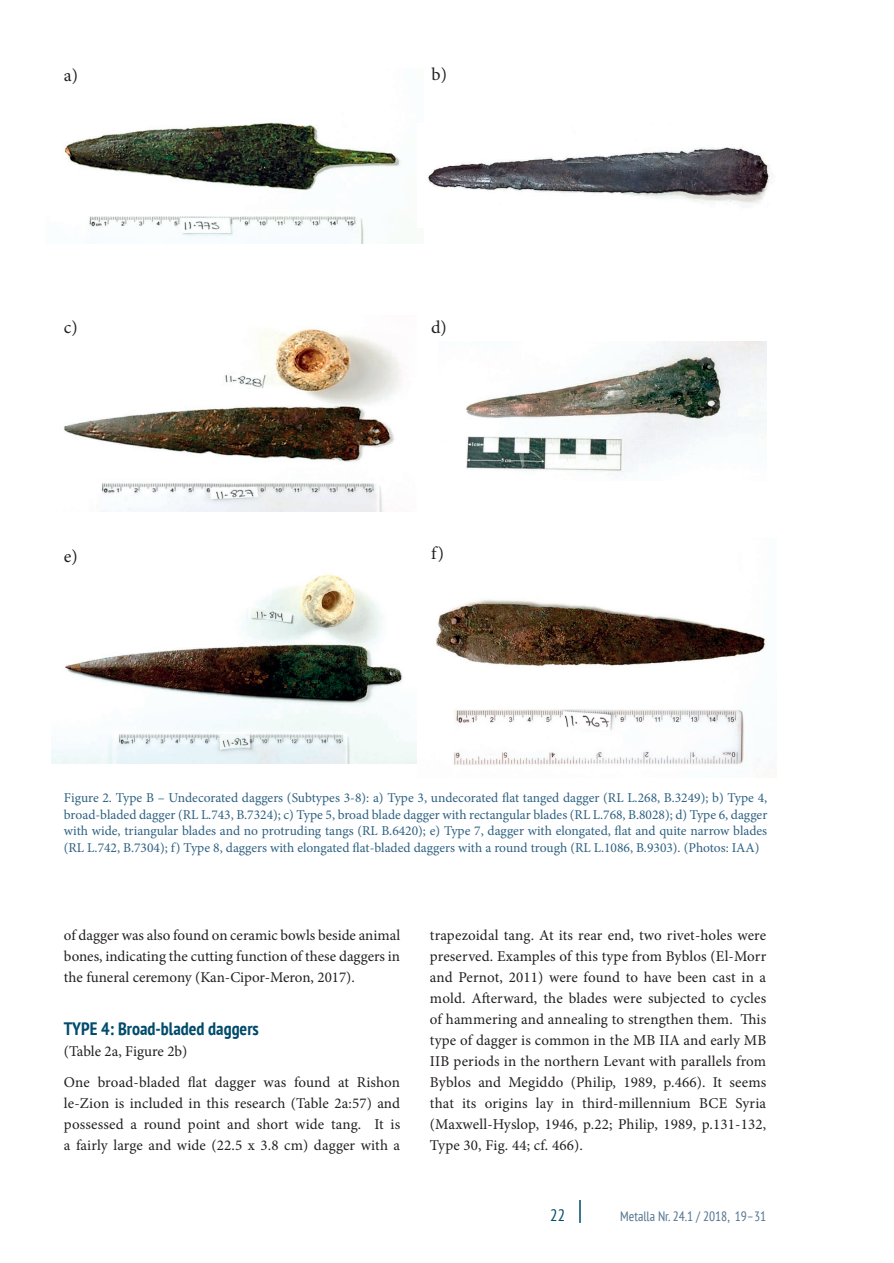
<style>
.page{position:relative;width:894px;height:1263px;background:#fff}
.page>*{position:absolute;margin:0;border:0;box-sizing:border-box;transform-origin:0 0}
.t1{font:700 condensed 18px "PT Sans";color:#014b6c}
.t2{font:18px "Minion Pro";color:#231f20}
.t3{font:condensed 16.5px "PT Sans";color:#014b6c}
.t4{font:15px/21px "Minion Pro";letter-spacing:.005em;color:#231f20;text-align:justify}
.t5{font:13.5px/16.5px "Minion Pro";color:#2e6181;text-align:justify}
.t6{font:condensed 13.5px "PT Sans";color:#537590}
</style>
<div class="page">
<svg style="left:579px;top:1200px;width:1px;height:23px"></svg>
<img style="left:64px;top:122px;width:337px;height:122px">
<img style="left:428px;top:147px;width:342px;height:57px">
<img style="left:64px;top:329px;width:339px;height:182px">
<img style="left:466px;top:341px;width:300px;height:131px">
<img style="left:51px;top:574px;width:366px;height:189px">
<img style="left:436px;top:600px;width:330px;height:165px">
<p class="t2" style="left:64px;top:63px;width:16px">a)</p>
<p class="t2" style="left:431px;top:62px;width:17px">b)</p>
<p class="t2" style="left:64px;top:315px;width:15px">c)</p>
<p class="t2" style="left:431px;top:315px;width:17px">d)</p>
<p class="t2" style="left:64px;top:544px;width:15px">e)</p>
<p class="t2" style="left:431px;top:541px;width:14px">f)</p>
<p class="t5" style="left:64px;top:789px;width:704px">Figure 2. Type B – Undecorated daggers (Subtypes 3-8): a) Type 3, undecorated flat tanged dagger (RL L.268, B.3249); b) Type 4, broad-bladed dagger (RL L.743, B.7324); c) Type 5, broad blade dagger with rectangular blades (RL L.768, B.8028); d) Type 6, dagger with wide, triangular blades and no protruding tangs (RL B.6420); e) Type 7, dagger with elongated, flat and quite narrow blades (RL L.742, B.7304); f) Type 8, daggers with elongated flat-bladed daggers with a round trough (RL L.1086, B.9303). (Photos: IAA)</p>
<p class="t4" style="left:64px;top:925px;width:337px">of dagger was also found on ceramic bowls beside animal bones, indicating the cutting function of these daggers in the funeral ceremony (Kan-Cipor-Meron, 2017).</p>
<p class="t1" style="left:64px;top:1016px;width:196px">TYPE 4: Broad-bladed daggers</p>
<p class="t4" style="left:64px;top:1035px;width:337px;line-height:31.5px">(Table 2a, Figure 2b)<br>One broad-bladed flat dagger was found at Rishon</p>
<p class="t4" style="left:64px;top:1093px;width:337px">le-Zion is included in this research (Table 2a:57) and possessed a round point and short wide tang. It is a fairly large and wide (22.5 x 3.8 cm) dagger with a</p>
<p class="t4" style="left:430px;top:925px;width:337px">trapezoidal tang. At its rear end, two rivet-holes were preserved. Examples of this type from Byblos (El-Morr and Pernot, 2011) were found to have been cast in a mold. Afterward, the blades were subjected to cycles of hammering and annealing to strengthen them. This type of dagger is common in the MB IIA and early MB IIB periods in the northern Levant with parallels from Byblos and Megiddo (Philip, 1989, p.466). It seems that its origins lay in third-millennium BCE Syria (Maxwell-Hyslop, 1946, p.22; Philip, 1989, p.131-132, Type 30, Fig. 44; cf. 466).</p>
<p class="t3" style="left:550px;top:1204px;width:16px">22</p>
<p class="t6" style="left:620px;top:1207px;width:147px">Metalla Nr. 24.1 / 2018, 19–31</p>
</div>
